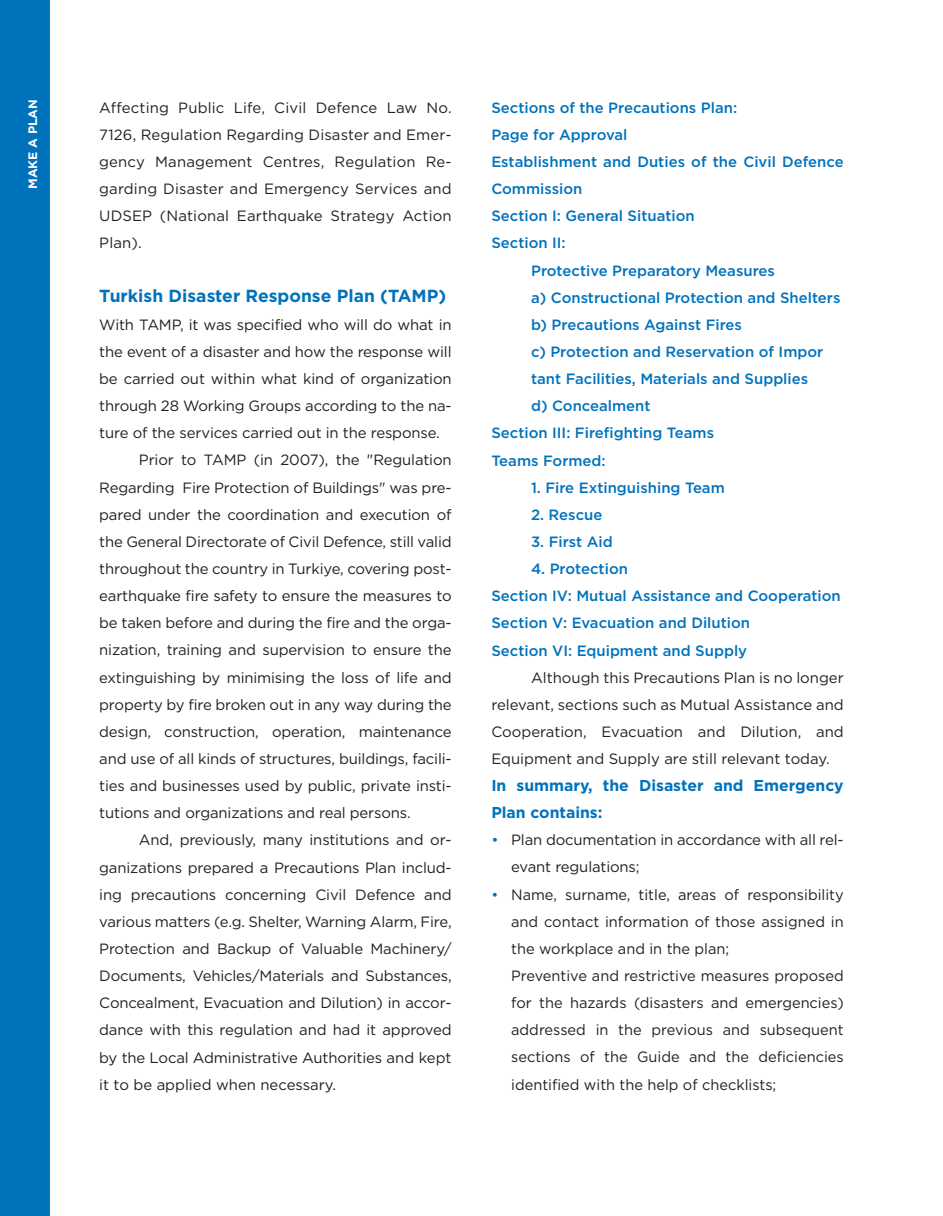
<style>
.page{position:relative;width:943px;height:1216px;background:#fff}
.page>*{position:absolute;margin:0;border:0;box-sizing:border-box;transform-origin:0 0}
.t1{font:700 17.5px "Gotham";color:#0072bc}
.t2{font:700 15.75px/27.1px "Gotham";color:#0072bc}
.t3{font:14.88px/27.1px "Gotham";letter-spacing:-.01em;color:#231f20;text-align:justify}
.t4{font:500 14.88px/27.1px "Gotham";color:#0072bc}
.t5{font:700 12.25px "Gotham";color:#fff}
.s1{color:#0072bc}
</style>
<div class="page">
<div style="left:0;top:0;width:50px;height:1215px;background:#0072bc"></div>
<p class="t5" style="left:25px;top:189px;width:91px;rotate:-90deg">MAKE A PLAN</p>
<p class="t3" style="left:99px;top:93px;width:354px">Affecting Public Life, Civil Defence Law No.<br>7126, Regulation Regarding Disaster and Emer&shy;gency Management Centres, Regulation Re&shy;garding Disaster and Emergency Services and UDSEP (National Earthquake Strategy Action Plan).</p>
<p class="t1" style="left:99px;top:285px;width:348px">Turkish Disaster Response Plan (TAMP)</p>
<p class="t3" style="left:99px;top:310px;width:354px">With TAMP, it was specified who will do what in</p>
<p class="t3" style="left:99px;top:337px;width:354px">the event of a disaster and how the response will</p>
<p class="t3" style="left:99px;top:365px;width:354px">be carried out within what kind of organization</p>
<p class="t3" style="left:99px;top:392px;width:354px">through 28 Working Groups according to the na-</p>
<p class="t3" style="left:99px;top:419px;width:342px">ture of the services carried out in the response.</p>
<p class="t3" style="left:139px;top:446px;width:314px">Prior to TAMP (in 2007), the "Regulation</p>
<p class="t3" style="left:99px;top:473px;width:354px">Regarding Fire Protection of Buildings" was pre-</p>
<p class="t3" style="left:99px;top:500px;width:354px">pared under the coordination and execution of</p>
<p class="t3" style="left:99px;top:527px;width:354px">the General Directorate of Civil Defence, still valid</p>
<p class="t3" style="left:99px;top:554px;width:354px">throughout the country in Turkiye, covering post-</p>
<p class="t3" style="left:99px;top:582px;width:354px">earthquake fire safety to ensure the measures to</p>
<p class="t3" style="left:99px;top:609px;width:354px">be taken before and during the fire and the orga-</p>
<p class="t3" style="left:99px;top:636px;width:354px">nization, training and supervision to ensure the</p>
<p class="t3" style="left:99px;top:663px;width:354px">extinguishing by minimising the loss of life and</p>
<p class="t3" style="left:99px;top:690px;width:354px">property by fire broken out in any way during the</p>
<p class="t3" style="left:99px;top:717px;width:354px">design, construction, operation, maintenance</p>
<p class="t3" style="left:99px;top:744px;width:354px">and use of all kinds of structures, buildings, facili-</p>
<p class="t3" style="left:99px;top:772px;width:354px">ties and businesses used by public, private insti-</p>
<p class="t3" style="left:99px;top:799px;width:313px">tutions and organizations and real persons.</p>
<p class="t3" style="left:139px;top:826px;width:314px">And, previously, many institutions and or-</p>
<p class="t3" style="left:99px;top:853px;width:354px">ganizations prepared a Precautions Plan includ-</p>
<p class="t3" style="left:99px;top:880px;width:354px">ing precautions concerning Civil Defence and</p>
<p class="t3" style="left:99px;top:907px;width:354px">various matters (e.g. Shelter, Warning Alarm, Fire,</p>
<p class="t3" style="left:99px;top:934px;width:354px">Protection and Backup of Valuable Machinery/</p>
<p class="t3" style="left:99px;top:961px;width:354px">Documents, Vehicles/Materials and Substances,</p>
<p class="t3" style="left:99px;top:989px;width:354px">Concealment, Evacuation and Dilution) in accor-</p>
<p class="t3" style="left:99px;top:1016px;width:354px">dance with this regulation and had it approved</p>
<p class="t3" style="left:99px;top:1043px;width:354px">by the Local Administrative Authorities and kept</p>
<p class="t3" style="left:99px;top:1070px;width:238px">it to be applied when necessary.</p>
<p class="t4" style="left:491px;top:94px;width:247px">Sections of the Precautions Plan:</p>
<p class="t4" style="left:491px;top:121px;width:138px">Page for Approval</p>
<p class="t4" style="left:491px;top:148px;width:354px">Establishment and Duties of the Civil Defence</p>
<p class="t4" style="left:491px;top:175px;width:93px">Commission</p>
<p class="t4" style="left:491px;top:202px;width:205px">Section I: General Situation</p>
<p class="t4" style="left:491px;top:229px;width:76px">Section II:</p>
<p class="t4" style="left:531px;top:256px;width:245px">Protective Preparatory Measures</p>
<p class="t4" style="left:531px;top:284px;width:311px">a) Constructional Protection and Shelters</p>
<p class="t4" style="left:531px;top:311px;width:212px">b) Precautions Against Fires</p>
<p class="t4" style="left:531px;top:338px;width:294px">c) Protection and Reservation of Impor</p>
<p class="t4" style="left:531px;top:365px;width:279px">tant Facilities, Materials and Supplies</p>
<p class="t4" style="left:531px;top:392px;width:121px">d) Concealment</p>
<p class="t4" style="left:491px;top:419px;width:224px">Section III: Firefighting Teams</p>
<p class="t4" style="left:491px;top:446px;width:116px">Teams Formed:</p>
<p class="t4" style="left:531px;top:473px;width:195px">1. Fire Extinguishing Team</p>
<p class="t4" style="left:531px;top:501px;width:73px">2. Rescue</p>
<p class="t4" style="left:531px;top:528px;width:83px">3. First Aid</p>
<p class="t4" style="left:491px;top:555px;width:351px;text-indent:40px">4. Protection<br>Section IV: Mutual Assistance and Cooperation<br>Section V: Evacuation and Dilution<br>Section VI: Equipment and Supply</p>
<p class="t3" style="left:491px;top:663px;width:354px;text-indent:40px">Although this Precautions Plan is no longer relevant, sections such as Mutual Assistance and Cooperation, Evacuation and Dilution, and Equipment and Supply are still relevant today.</p>
<p class="t2" style="left:491px;top:771px;width:354px">In summary, the Disaster and Emergency<br>Plan contains:</p>
<p class="t3" style="left:511px;top:826px;width:334px;text-indent:-20px"><span class="s1">•</span> Plan documentation in accordance with all rel&shy;evant regulations;</p>
<p class="t3" style="left:511px;top:880px;width:334px;text-align:left;text-indent:-20px"><span class="s1">•</span> Name, surname, title, areas of responsibility and contact information of those assigned in the workplace and in the plan;<br>Preventive and restrictive measures proposed for the hazards (disasters and emergencies) addressed in the previous and subsequent sections of the Guide and the deficiencies identified with the help of checklists;</p>
</div>
